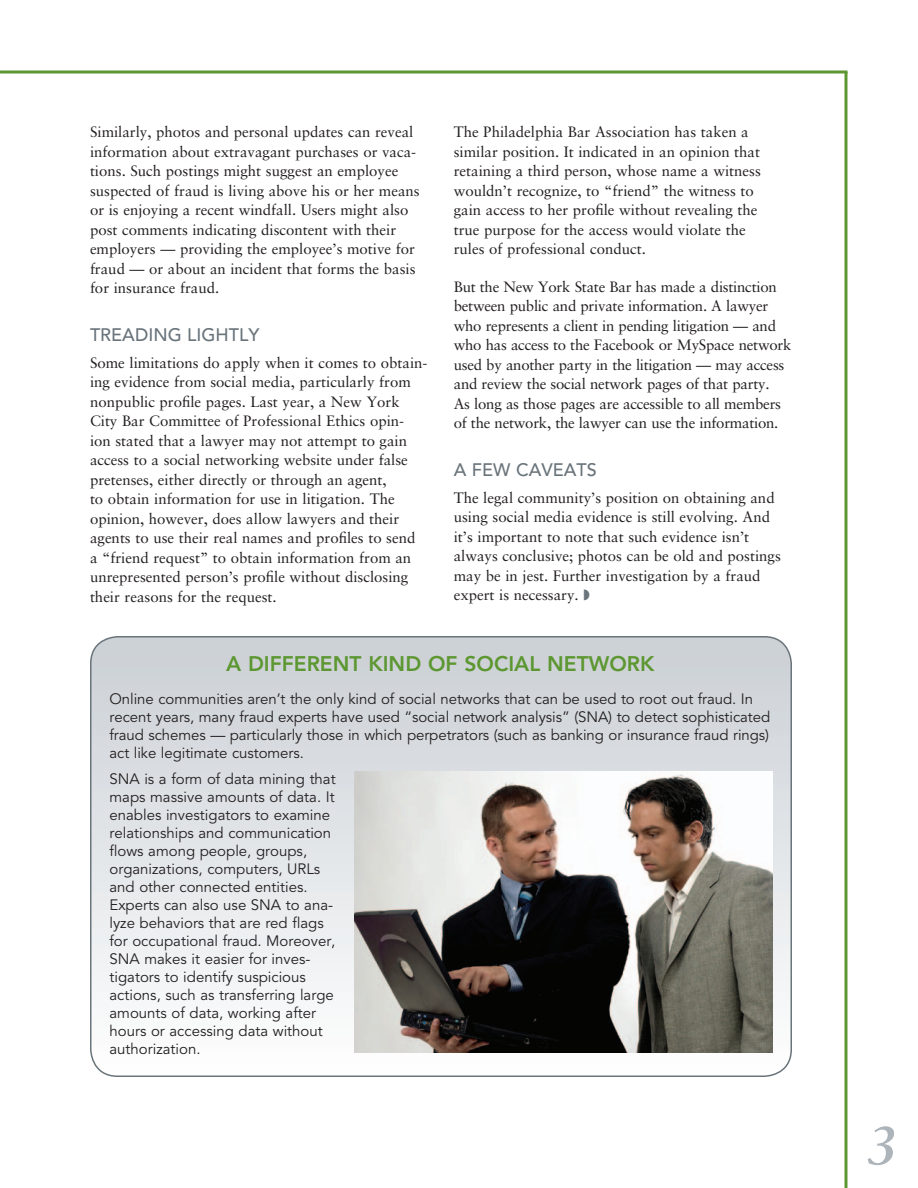
<style>
.page{position:relative;width:918px;height:1188px;background:#fff}
.page>*{position:absolute;margin:0;border:0;box-sizing:border-box;transform-origin:0 0}
.t1{font:italic 700 54px "Sabon LT Std";color:#adb4ba}
.t2{font:800 21px "Avenir LT Std";color:#5c9731}
.t3{font:500 18px "Avenir LT Std";color:#6a747b}
.t4{font:15px/19.5px "Sabon LT Std";color:#231f20}
.t5{font:15px/18px "Avenir LT Std";color:#231f20}
</style>
<div class="page">
<svg style="left:844px;top:74px;width:4px;height:1114px;background:#84b064"></svg>
<svg style="left:0;top:70px;width:848px;height:4px;background:#84b063"></svg>
<svg style="left:91px;top:637px;width:700px;height:439px"></svg>
<div style="left:90px;top:636px;width:702px;height:441px;border:2px solid #6a747b;border-radius:27px"></div>
<img style="left:354px;top:771px;width:418px;height:282px">
<p class="t4" style="left:90px;top:122px;width:331px">Similarly, photos and personal updates can reveal information about extravagant purchases or vaca&shy;tions. Such postings might suggest an employee suspected of fraud is living above his or her means or is enjoying a recent windfall. Users might also post comments indicating discontent with their employers — providing the employee’s motive for fraud — or about an incident that forms the basis for insurance fraud.</p>
<p class="t3" style="left:90px;top:324px;width:171px">TREADING LIGHTLY</p>
<p class="t4" style="left:90px;top:352px;width:339px">Some limitations do apply when it comes to obtain&shy;ing evidence from social media, particularly from nonpublic profile pages. Last year, a New York City Bar Committee of Professional Ethics opin&shy;ion stated that a lawyer may not attempt to gain access to a social networking website under false pretenses, either directly or through an agent,<br>to obtain information for use in litigation. The opinion, however, does allow lawyers and their agents to use their real names and profiles to send<br>a “friend request” to obtain information from an unrepresented person’s profile without disclosing their reasons for the request.</p>
<p class="t4" style="left:454px;top:122px;width:309px">The Philadelphia Bar Association has taken a similar position. It indicated in an opinion that retaining a third person, whose name a witness wouldn’t recognize, to “friend” the witness to gain access to her profile without revealing the true purpose for the access would violate the rules of professional conduct.</p>
<p class="t4" style="left:454px;top:277px;width:339px">But the New York State Bar has made a distinction between public and private information. A lawyer who represents a client in pending litigation — and who has access to the Facebook or MySpace network used by another party in the litigation — may access and review the social network pages of that party.<br>As long as those pages are accessible to all members of the network, the lawyer can use the information.</p>
<p class="t3" style="left:454px;top:459px;width:145px">A FEW CAVEATS</p>
<p class="t4" style="left:454px;top:487px;width:329px">The legal community’s position on obtaining and using social media evidence is still evolving. And it’s important to note that such evidence isn’t always conclusive; photos can be old and postings may be in jest. Further investigation by a fraud expert is necessary.</p>
<h2 class="t2" style="left:226px;top:652px;width:430px">A DIFFERENT KIND OF SOCIAL NETWORK</h2>
<p class="t5" style="left:110px;top:691px;width:662px">Online communities aren’t the only kind of social networks that can be used to root out fraud. In recent years, many fraud experts have used “social network analysis” (SNA) to detect sophisticated fraud schemes — particularly those in which perpetrators (such as banking or insurance fraud rings) act like legitimate customers.</p>
<p class="t5" style="left:110px;top:770px;width:228px">SNA is a form of data mining that maps massive amounts of data. It enables investigators to examine relationships and communication flows among people, groups, organizations, computers, URLs and other connected entities.<br>Experts can also use SNA to ana&shy;lyze behaviors that are red flags for occupational fraud. Moreover,<br>SNA makes it easier for inves&shy;tigators to identify suspicious actions, such as transferring large amounts of data, working after hours or accessing data without authorization.</p>
<h1 class="t1" style="left:867px;top:1113px;width:32px">3</h1>
</div>
